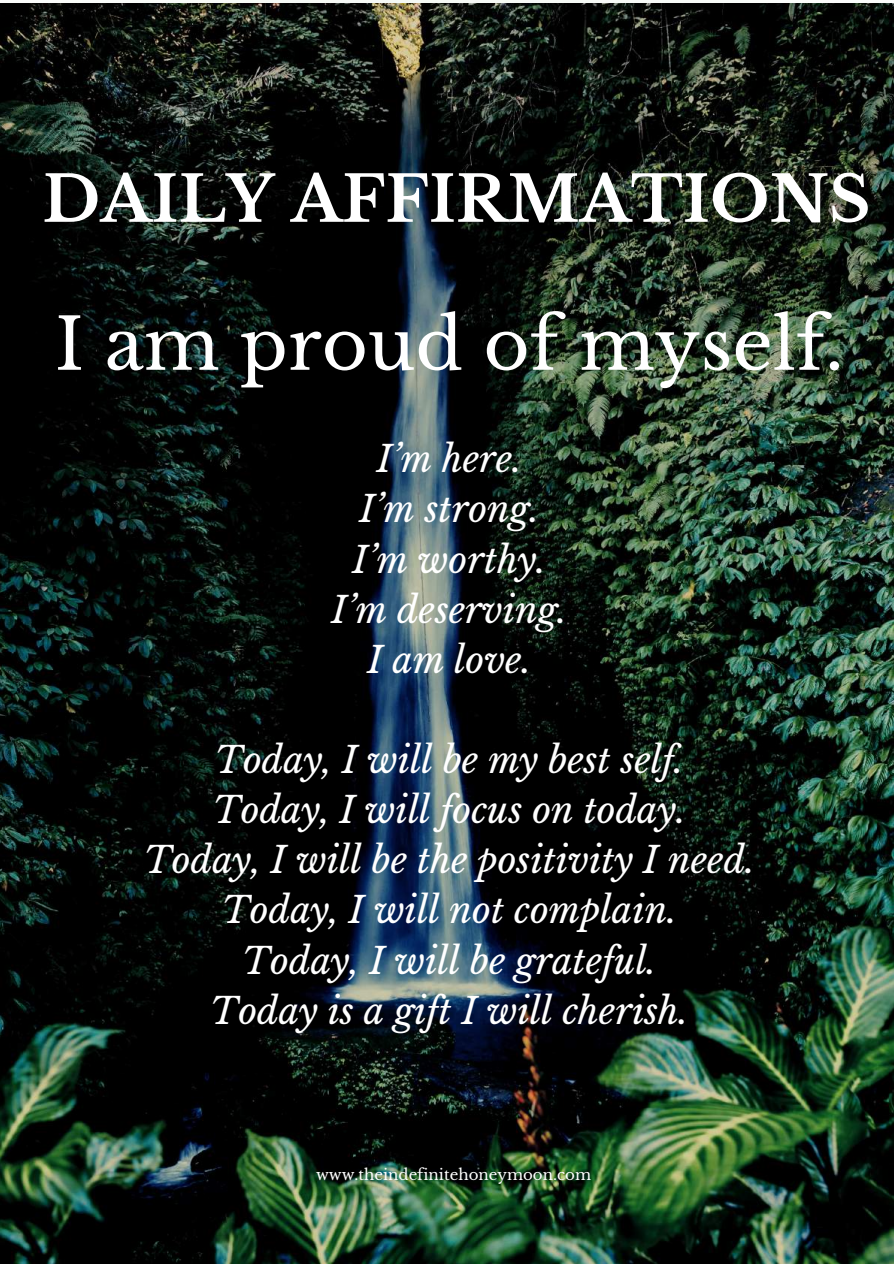
<style>
.page{position:relative;width:894px;height:1264px;background:#fff}
.page>*{position:absolute;margin:0;border:0;box-sizing:border-box;transform-origin:0 0}
.t1{font:70.65px "Libre Baskerville";color:#fff}
.t2{font:700 63px "Libre Baskerville";color:#fff}
.t3{font:italic 36px/50.1px "Libre Baskerville";color:#fff;text-align:center}
.t4{font:15px "Libre Baskerville";color:#fff}
</style>
<div class="page">
<img style="left:0;top:4px;width:893px;height:1259px">
<h2 class="t2" style="left:42px;top:161px;width:829px">DAILY AFFIRMATIONS</h2>
<h1 class="t1" style="left:55px;top:301px;width:790px">I am proud of myself.</h1>
<p class="t3" style="left:331px;top:434px;width:237px">I’m here.<br>I’m strong.<br>I’m worthy.<br>I’m deserving.<br>I am love.</p>
<p class="t3" style="left:144px;top:735px;width:612px">Today, I will be my best self.<br>Today, I will focus on today.<br>Today, I will be the positivity I need.<br>Today, I will not complain.<br>Today, I will be grateful.<br>Today is a gift I will cherish.</p>
<p class="t4" style="left:316px;top:1165px;width:276px">www.theindefinitehoneymoon.com</p>
</div>
